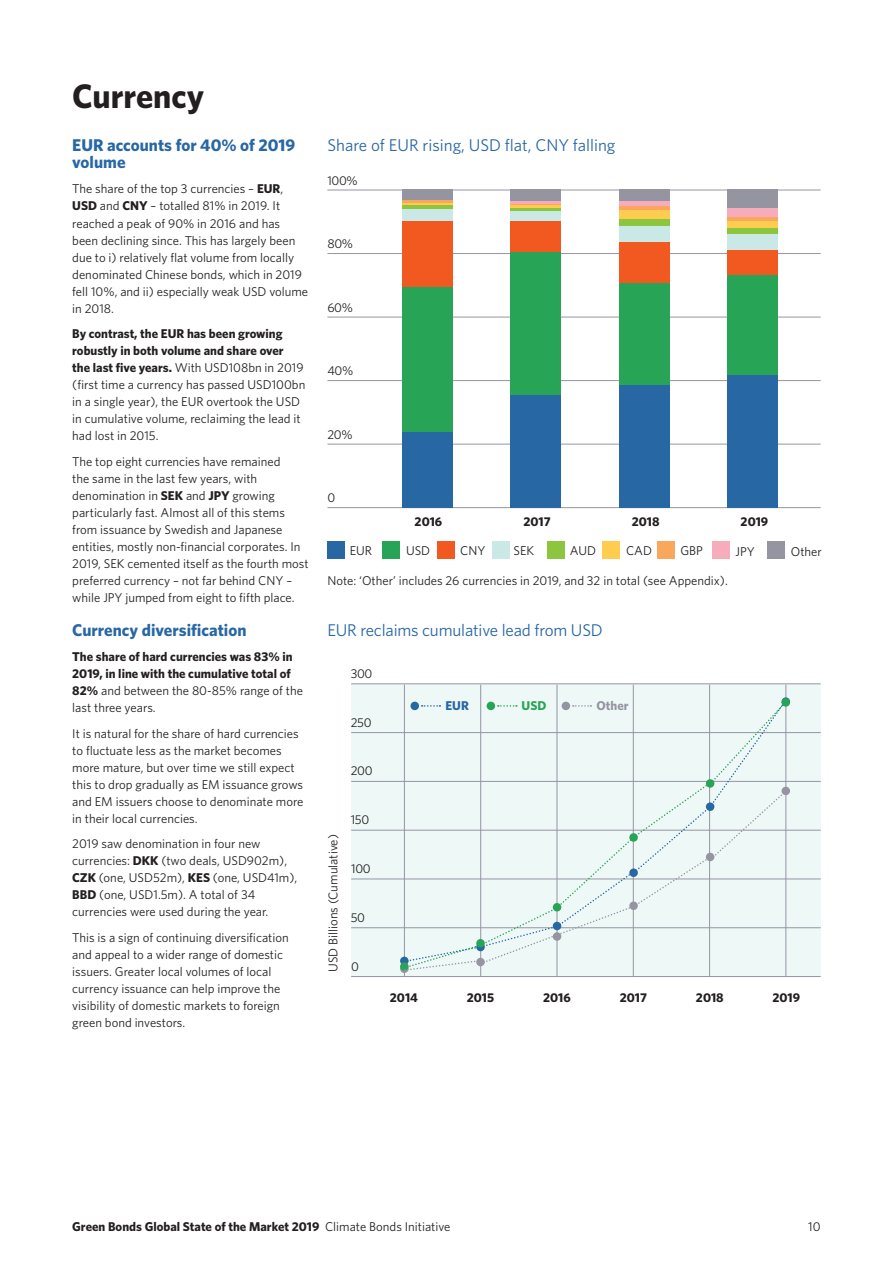
<style>
.page{position:relative;width:893px;height:1263px;background:#fff}
.page>*{position:absolute;margin:0;border:0;box-sizing:border-box;transform-origin:0 0}
.t1{font:700 34.05px "Whitney";color:#231f20}
.t2{font:16.95px "Whitney";letter-spacing:-.01em;color:#2767a4}
.t3{font:700 16.95px/17px "Whitney";color:#2767a4}
.t4{font:12.75px/17px "Whitney";color:#231f20}
.t5{font:700 12.75px/17px "Whitney";color:#231f20}
.t6{font:700 12.75px "Whitney";color:#9595a2}
.t7{font:700 12.75px "Whitney";color:#2767a4}
.t8{font:700 12.75px "Whitney";color:#28a456}
.s1{font-weight:700}
.s2{font-weight:400}
</style>
<div class="page">
<div style="left:351px;top:684px;width:470px;height:293px;background:#eef8f7"></div>
<hr style="left:327px;top:444px;width:494px;height:1px;background:#9595a2">
<hr style="left:327px;top:380px;width:494px;height:1px;background:#9595a2">
<hr style="left:327px;top:317px;width:494px;height:1px;background:#9595a2">
<hr style="left:327px;top:253px;width:494px;height:1px;background:#9595a2">
<hr style="left:327px;top:190px;width:494px;height:1px;background:#9595a2">
<hr style="left:327px;top:507px;width:494px;height:1px;background:#9595a2">
<div style="left:727px;top:228px;width:51px;height:6px;background:#8bc63e"></div>
<div style="left:727px;top:274px;width:51px;height:101px;background:#28a456"></div>
<div style="left:727px;top:375px;width:51px;height:132px;background:#2767a4"></div>
<div style="left:727px;top:250px;width:51px;height:24px;background:#f15921"></div>
<div style="left:727px;top:234px;width:51px;height:16px;background:#c9e8e6"></div>
<div style="left:727px;top:221px;width:51px;height:7px;background:#fecc4e"></div>
<hr style="left:727px;top:217px;width:51px;height:4px;background:#f9a75d">
<div style="left:727px;top:208px;width:51px;height:9px;background:#f7acbb"></div>
<div style="left:727px;top:189px;width:51px;height:19px;background:#9595a2"></div>
<div style="left:619px;top:218px;width:50px;height:8px;background:#8bc63e"></div>
<div style="left:619px;top:283px;width:50px;height:102px;background:#28a456"></div>
<div style="left:619px;top:385px;width:50px;height:122px;background:#2767a4"></div>
<div style="left:619px;top:242px;width:50px;height:41px;background:#f15921"></div>
<div style="left:619px;top:226px;width:50px;height:16px;background:#c9e8e6"></div>
<div style="left:619px;top:209px;width:50px;height:10px;background:#fecc4e"></div>
<svg style="left:619px;top:205px;width:50px;height:4px"></svg>
<hr style="left:619px;top:201px;width:50px;height:4px;background:#f7acbb">
<div style="left:619px;top:189px;width:50px;height:12px;background:#9595a2"></div>
<svg style="left:510px;top:208px;width:51px;height:4px"></svg>
<div style="left:510px;top:252px;width:51px;height:143px;background:#28a456"></div>
<div style="left:510px;top:395px;width:51px;height:112px;background:#2767a4"></div>
<div style="left:510px;top:221px;width:51px;height:31px;background:#f15921"></div>
<div style="left:510px;top:212px;width:51px;height:9px;background:#c9e8e6"></div>
<hr style="left:510px;top:205px;width:51px;height:3px;background:#fecc4e">
<hr style="left:510px;top:203px;width:51px;height:2px;background:#f9a75d">
<hr style="left:510px;top:201px;width:51px;height:2px;background:#f7acbb">
<div style="left:510px;top:189px;width:51px;height:12px;background:#9595a2"></div>
<div style="left:402px;top:209px;width:50px;height:12px;background:#c9e8e6"></div>
<div style="left:402px;top:221px;width:50px;height:66px;background:#f15921"></div>
<div style="left:402px;top:287px;width:50px;height:145px;background:#28a456"></div>
<div style="left:402px;top:432px;width:50px;height:75px;background:#2767a4"></div>
<hr style="left:402px;top:205px;width:50px;height:4px;background:#8bc63e">
<hr style="left:402px;top:202px;width:50px;height:3px;background:#fecc4e">
<svg style="left:402px;top:199px;width:50px;height:3px"></svg>
<div style="left:402px;top:189px;width:50px;height:10px;background:#9595a2"></div>
<div style="left:712px;top:541px;width:17px;height:17px;background:#f7acbb"></div>
<div style="left:327px;top:541px;width:17px;height:17px;background:#2767a4"></div>
<div style="left:767px;top:541px;width:17px;height:17px;background:#9595a2"></div>
<div style="left:382px;top:541px;width:17px;height:17px;background:#28a456"></div>
<div style="left:437px;top:541px;width:17px;height:17px;background:#f15921"></div>
<div style="left:492px;top:541px;width:17px;height:17px;background:#c9e8e6"></div>
<div style="left:547px;top:541px;width:17px;height:17px;background:#8bc63e"></div>
<div style="left:602px;top:541px;width:17px;height:17px;background:#fecc4e"></div>
<div style="left:657px;top:541px;width:17px;height:17px;background:#f9a75d"></div>
<hr style="left:351px;top:927px;width:470px;height:1px;background:#9595a2">
<hr style="left:351px;top:879px;width:470px;height:1px;background:#9595a2">
<hr style="left:351px;top:830px;width:470px;height:1px;background:#9595a2">
<hr style="left:351px;top:781px;width:470px;height:1px;background:#9595a2">
<hr style="left:351px;top:683px;width:470px;height:1px;background:#9595a2">
<hr style="left:351px;top:732px;width:470px;height:1px;background:#9595a2">
<hr style="left:351px;top:976px;width:470px;height:1px;background:#9595a2">
<hr style="left:404px;top:684px;width:1px;height:292px;background:#9595a2">
<hr style="left:480px;top:684px;width:1px;height:292px;background:#9595a2">
<hr style="left:557px;top:684px;width:1px;height:292px;background:#9595a2">
<hr style="left:633px;top:684px;width:1px;height:292px;background:#9595a2">
<hr style="left:786px;top:684px;width:1px;height:292px;background:#9595a2">
<hr style="left:709px;top:684px;width:1px;height:292px;background:#9595a2">
<svg style="left:400px;top:964px;width:9px;height:9px"></svg>
<div style="left:400px;top:957px;width:9px;height:8px;background:#2767a4;border-radius:50%"></div>
<div style="left:400px;top:962px;width:9px;height:9px;background:#28a456;border-radius:50%"></div>
<div style="left:781px;top:787px;width:9px;height:8px;background:#9595a2;border-radius:50%"></div>
<svg style="left:404px;top:699px;width:383px;height:272px"></svg>
<div style="left:781px;top:698px;width:9px;height:9px;background:#28a456;border-radius:50%"></div>
<h1 class="t1" style="left:72px;top:74px;width:134px">Currency</h1>
<h2 class="t3" style="left:72px;top:136px;width:225px">EUR accounts for 40% of 2019 volume</h2>
<p class="t4" style="left:72px;top:180px;width:237px">The share of the top 3 currencies – <span class="s1">EUR</span>, <span class="s1">USD</span> and <span class="s1">CNY</span> – totalled 81% in 2019. It reached a peak of 90% in 2016 and has been declining since. This has largely been due to i) relatively flat volume from locally denominated Chinese bonds, which in 2019 fell 10%, and ii) especially weak USD volume in 2018.</p>
<p class="t4" style="left:72px;top:325px;width:235px"><span class="s1">By contrast, the EUR has been growing robustly in both volume and share over<br>the last five years.</span> With USD108bn in 2019 (first time a currency has passed USD100bn in a single year), the EUR overtook the USD in cumulative volume, reclaiming the lead it had lost in 2015.</p>
<p class="t4" style="left:72px;top:452px;width:238px">The top eight currencies have remained<br>the same in the last few years, with denomination in <span class="s1">SEK</span> and <span class="s1">JPY</span> growing particularly fast. Almost all of this stems from issuance by Swedish and Japanese entities, mostly non-financial corporates. In 2019, SEK cemented itself as the fourth most preferred currency – not far behind CNY – while JPY jumped from eight to fifth place.</p>
<h2 class="t3" style="left:72px;top:621px;width:176px">Currency diversification</h2>
<p class="t5" style="left:72px;top:648px;width:232px">The share of hard currencies was 83% in 2019, in line with the cumulative total of 82% <span class="s2">and between the 80-85% range of the last three years.</span></p>
<p class="t4" style="left:72px;top:724px;width:233px">It is natural for the share of hard currencies to fluctuate less as the market becomes more mature, but over time we still expect this to drop gradually as EM issuance grows and EM issuers choose to denominate more in their local currencies.</p>
<p class="t4" style="left:72px;top:835px;width:226px">2019 saw denomination in four new currencies: <span class="s1">DKK</span> (two deals, USD902m), <span class="s1">CZK</span> (one, USD52m), <span class="s1">KES</span> (one, USD41m), <span class="s1">BBD</span> (one, USD1.5m). A total of 34 currencies were used during the year.</p>
<p class="t4" style="left:72px;top:929px;width:218px">This is a sign of continuing diversification and appeal to a wider range of domestic issuers. Greater local volumes of local currency issuance can help improve the visibility of domestic markets to foreign green bond investors.</p>
<h2 class="t2" style="left:327px;top:134px;width:289px">Share of EUR rising, USD flat, CNY falling</h2>
<p class="t4" style="left:327px;top:171px;width:32px">100%</p>
<p class="t4" style="left:327px;top:235px;width:27px">80%</p>
<p class="t4" style="left:327px;top:298px;width:27px">60%</p>
<p class="t4" style="left:327px;top:362px;width:27px">40%</p>
<p class="t4" style="left:327px;top:425px;width:27px">20%</p>
<p class="t4" style="left:327px;top:489px;width:9px">0</p>
<p class="t5" style="left:415px;top:512px;width:29px">2016</p>
<p class="t5" style="left:523px;top:512px;width:29px">2017</p>
<p class="t5" style="left:632px;top:512px;width:29px">2018</p>
<p class="t5" style="left:741px;top:512px;width:29px">2019</p>
<p class="t4" style="left:350px;top:542px;width:24px">EUR</p>
<p class="t4" style="left:406px;top:542px;width:26px">USD</p>
<p class="t4" style="left:460px;top:542px;width:27px">CNY</p>
<p class="t4" style="left:513px;top:542px;width:22px">SEK</p>
<p class="t4" style="left:570px;top:542px;width:28px">AUD</p>
<p class="t4" style="left:626px;top:542px;width:27px">CAD</p>
<p class="t4" style="left:680px;top:542px;width:24px">GBP</p>
<p class="t4" style="left:736px;top:543px;width:21px">JPY</p>
<p class="t4" style="left:791px;top:543px;width:33px">Other</p>
<p class="t4" style="left:327px;top:572px;width:402px">Note: ‘Other’ includes 26 currencies in 2019, and 32 in total (see Appendix).</p>
<h2 class="t2" style="left:327px;top:619px;width:277px">EUR reclaims cumulative lead from USD</h2>
<p class="t4" style="left:351px;top:665px;width:23px">300</p>
<p class="t4" style="left:351px;top:713px;width:22px">250</p>
<p class="t4" style="left:351px;top:762px;width:23px">200</p>
<p class="t4" style="left:324px;top:972px;width:139px;rotate:-90deg">USD Billions (Cumulative)</p>
<p class="t4" style="left:351px;top:811px;width:20px">150</p>
<p class="t4" style="left:351px;top:860px;width:21px">100</p>
<p class="t4" style="left:351px;top:908px;width:16px">50</p>
<p class="t4" style="left:351px;top:957px;width:9px">0</p>
<p class="t5" style="left:390px;top:989px;width:30px">2014</p>
<p class="t7" style="left:445px;top:697px;width:25px">EUR</p>
<p class="t8" style="left:522px;top:697px;width:26px">USD</p>
<p class="t6" style="left:597px;top:697px;width:34px">Other</p>
<p class="t5" style="left:467px;top:989px;width:29px">2015</p>
<p class="t5" style="left:543px;top:989px;width:29px">2016</p>
<p class="t5" style="left:620px;top:989px;width:29px">2017</p>
<p class="t5" style="left:696px;top:989px;width:29px">2018</p>
<p class="t5" style="left:772px;top:989px;width:29px">2019</p>
<p class="t5" style="left:72px;top:1218px;width:380px">Green Bonds Global State of the Market 2019 <span class="s2">Climate Bonds Initiative</span></p>
<p class="t4" style="left:808px;top:1218px;width:14px">10</p>
</div>
